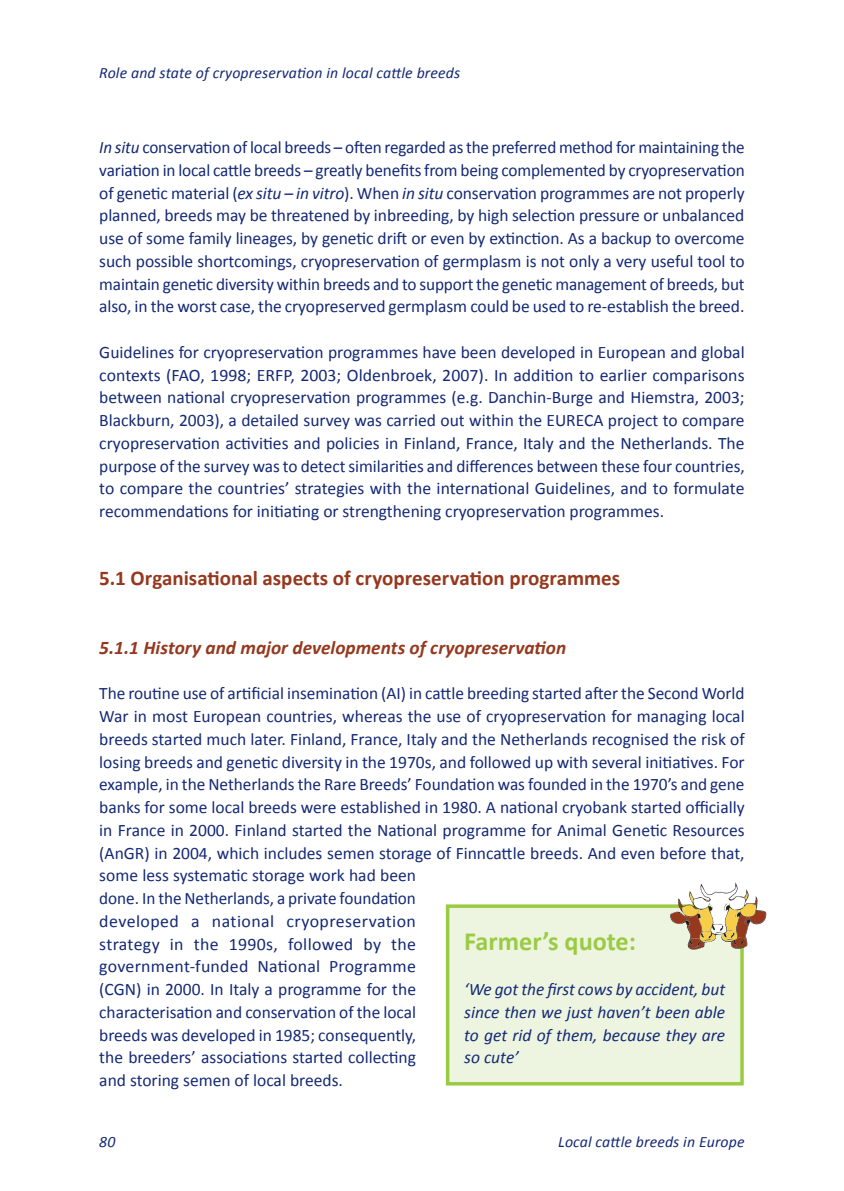
<style>
.page{position:relative;width:844px;height:1191px;background:#fff}
.page>*{position:absolute;margin:0;border:0;box-sizing:border-box;transform-origin:0 0}
.citaat_of_farmer{font:700 26.25px "Calibri";color:#9bcb44}
.kop_2{font:700 21px "Calibri";color:#95381e}
.kop_3{font:italic 700 19.25px "Calibri";color:#95381e}
.t1{font:17.5px/22.8px "Calibri";color:#142975;text-align:justify}
.citaat{font:italic 17.5px/22.8px "Calibri";color:#142975;text-align:justify}
.Voettekst{font:italic 15.75px "Calibri";letter-spacing:.01em;color:#142975}
.s1{font-style:italic}
</style>
<div class="page">
<div style="left:447px;top:906px;width:294px;height:177px;background:#edf5e0"></div>
<div style="left:446px;top:904px;width:297px;height:181px;border:4px solid #9bcb44"></div>
<svg style="left:669px;top:882px;width:97px;height:69px"></svg>
<p class="Voettekst" style="left:99px;top:63px;width:362px">Role and state of cryopreservation in local cattle breeds</p>
<p class="t1" style="left:99px;top:135px;width:647px"><span class="s1">In situ</span> conservation of local breeds – often regarded as the preferred method for maintaining the variation in local cattle breeds – greatly benefits from being complemented by cryopreservation of genetic material (<span class="s1">ex situ – in vitro</span>). When <span class="s1">in situ</span> conservation programmes are not properly planned, breeds may be threatened by inbreeding, by high selection pressure or unbalanced use of some family lineages, by genetic drift or even by extinction. As a backup to overcome such possible shortcomings, cryopreservation of germplasm is not only a very useful tool to maintain genetic diversity within breeds and to support the genetic management of breeds, but also, in the worst case, the cryopreserved germplasm could be used to re-establish the breed.</p>
<p class="t1" style="left:99px;top:340px;width:646px">Guidelines for cryopreservation programmes have been developed in European and global contexts (FAO, 1998; ERFP, 2003; Oldenbroek, 2007). In addition to earlier comparisons between national cryopreservation programmes (e.g. Danchin-Burge and Hiemstra, 2003; Blackburn, 2003), a detailed survey was carried out within the EURECA project to compare cryopreservation activities and policies in Finland, France, Italy and the Netherlands. The purpose of the survey was to detect similarities and differences between these four countries, to compare the countries’ strategies with the international Guidelines, and to formulate recommendations for initiating or strengthening cryopreservation programmes.</p>
<p class="kop_2" style="left:99px;top:565px;width:522px">5.1 Organisational aspects of cryopreservation programmes</p>
<p class="kop_3" style="left:99px;top:635px;width:468px">5.1.1 History and major developments of cryopreservation</p>
<p class="t1" style="left:99px;top:681px;width:646px;text-align:left">The routine use of artificial insemination (AI) in cattle breeding started after the Second World War in most European countries, whereas the use of cryopreservation for managing local breeds started much later. Finland, France, Italy and the Netherlands recognised the risk of losing breeds and genetic diversity in the 1970s, and followed up with several initiatives. For example, in the Netherlands the Rare Breeds’ Foundation was founded in the 1970’s and gene banks for some local breeds were established in 1980. A national cryobank started officially in France in 2000. Finland started the National programme for Animal Genetic Resources (AnGR) in 2004, which includes semen storage of Finncattle breeds. And even before that, some less systematic storage work had been<br>done. In the Netherlands, a private foundation<br>developed a national cryopreservation<br>strategy in the 1990s, followed by the<br>government-funded National Programme<br>(CGN) in 2000. In Italy a programme for the<br>characterisation and conservation of the local<br>breeds was developed in 1985; consequently,<br>the breeders’ associations started collecting<br>and storing semen of local breeds.</p>
<p class="citaat_of_farmer" style="left:464px;top:924px;width:173px">Farmer’s quote:</p>
<p class="citaat" style="left:464px;top:977px;width:262px">‘We got the first cows by accident, but since then we just haven’t been able to get rid of them, because they are so cute’</p>
<p class="Voettekst" style="left:99px;top:1132px;width:18px">80</p>
<p class="Voettekst" style="left:558px;top:1132px;width:188px">Local cattle breeds in Europe</p>
</div>
